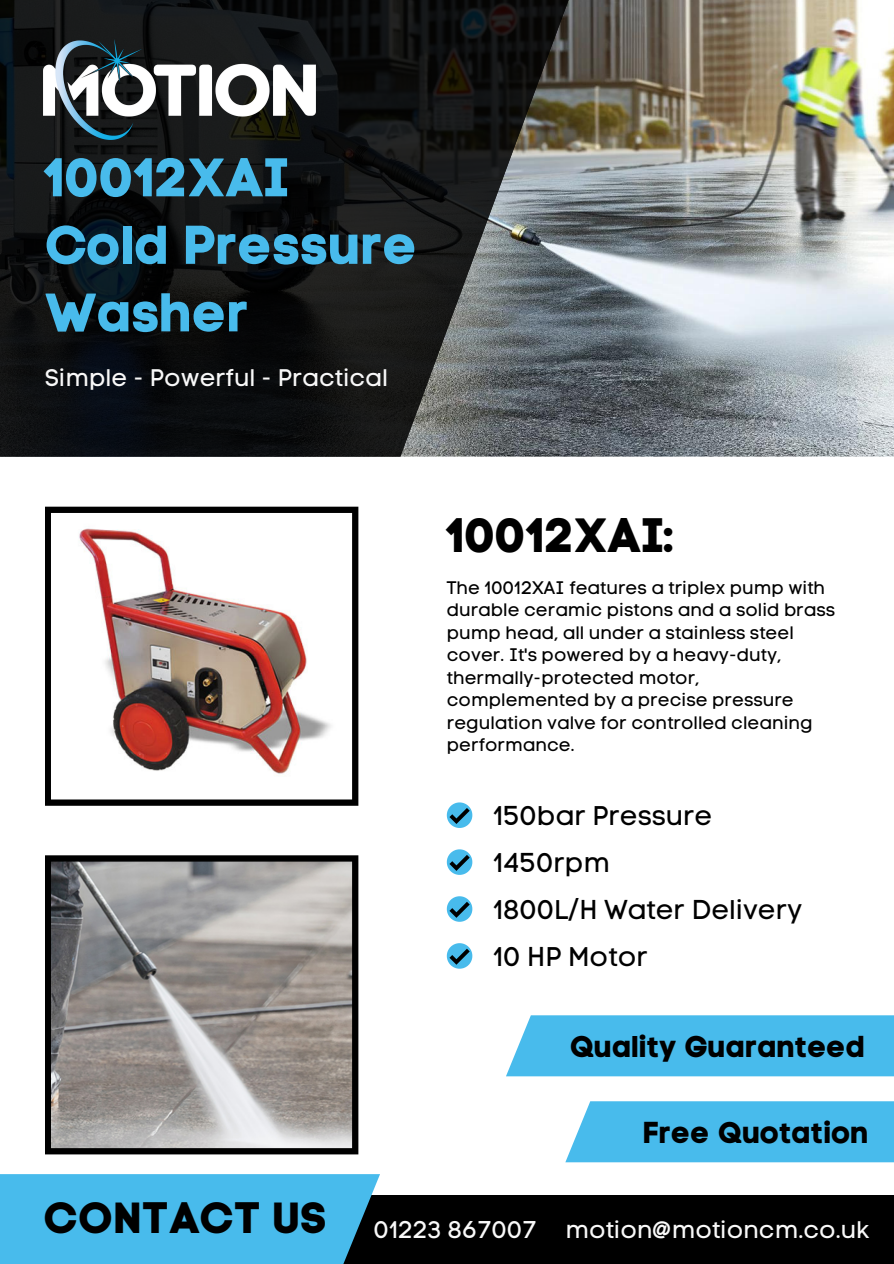
<style>
.page{position:relative;width:894px;height:1264px;background:#fff}
.page>*{position:absolute;margin:0;border:0;box-sizing:border-box;transform-origin:0 0}
.t1{font:54px/67.5px "Code Pro Bold LC";color:#48bbec}
.t2{font:48px "Code Pro Bold LC";color:#000}
.t3{font:43.5px "Code Pro Bold LC";color:#000}
.t4{font:30px "Code Pro Bold LC";color:#000}
.t5{font:27px "Code Pro Normal LC";color:#000}
.t6{font:24px "Code Pro Normal LC";color:#f9f9f9}
.t7{font:18px/22.5px "Code Pro Normal LC";color:#000}
</style>
<div class="page">
<img style="left:575px;top:0;width:318px;height:456px">
<svg style="left:45px;top:506px;width:313px;height:299px"></svg>
<svg style="left:0;top:0;width:575px;height:456px;background:#212324"></svg>
<div style="left:0;top:1195px;width:893px;height:68px;background:#000"></div>
<div style="left:0;top:1174px;width:380px;height:89px;background:#48bbec"></div>
<div style="left:506px;top:1015px;width:387px;height:61px;background:#48bbec"></div>
<div style="left:565px;top:1101px;width:328px;height:61px;background:#48bbec"></div>
<svg style="left:446px;top:802px;width:26px;height:26px"></svg>
<svg style="left:446px;top:849px;width:26px;height:25px"></svg>
<svg style="left:446px;top:896px;width:26px;height:25px"></svg>
<svg style="left:446px;top:943px;width:26px;height:25px"></svg>
<img style="left:43px;top:39px;width:273px;height:100px">
<svg style="left:45px;top:855px;width:313px;height:299px;background:#94908e"></svg>
<p class="t1" style="left:45px;top:144px;width:374px">10012XAI<br>Cold Pressure<br>Washer</p>
<h4 class="t6" style="left:45px;top:363px;width:345px">Simple - Powerful - Practical</h4>
<p class="t2" style="left:446px;top:506px;width:230px">10012XAI:</p>
<h4 class="t7" style="left:446px;top:576px;width:390px">The 10012XAI features a triplex pump with durable ceramic pistons and a solid brass pump head, all under a stainless steel cover. It's powered by a heavy-duty, thermally-protected motor, complemented by a precise pressure regulation valve for controlled cleaning performance.</h4>
<p class="t5" style="left:493px;top:799px;width:221px">150bar Pressure</p>
<h2 class="t5" style="left:493px;top:846px;width:118px">1450rpm</h2>
<p class="t5" style="left:493px;top:893px;width:310px">1800L/H Water Delivery</p>
<p class="t5" style="left:493px;top:939px;width:156px">10 HP Motor</p>
<h1 class="t4" style="left:569px;top:1028px;width:297px">Quality Guaranteed</h1>
<h5 class="t4" style="left:642px;top:1114px;width:228px">Free Quotation</h5>
<h4 class="t3" style="left:43px;top:1191px;width:285px">CONTACT US</h4>
<p class="t6" style="left:374px;top:1215px;width:164px">01223 867007</p>
<h3 class="t6" style="left:565px;top:1215px;width:306px">motion@motioncm.co.uk</h3>
</div>
